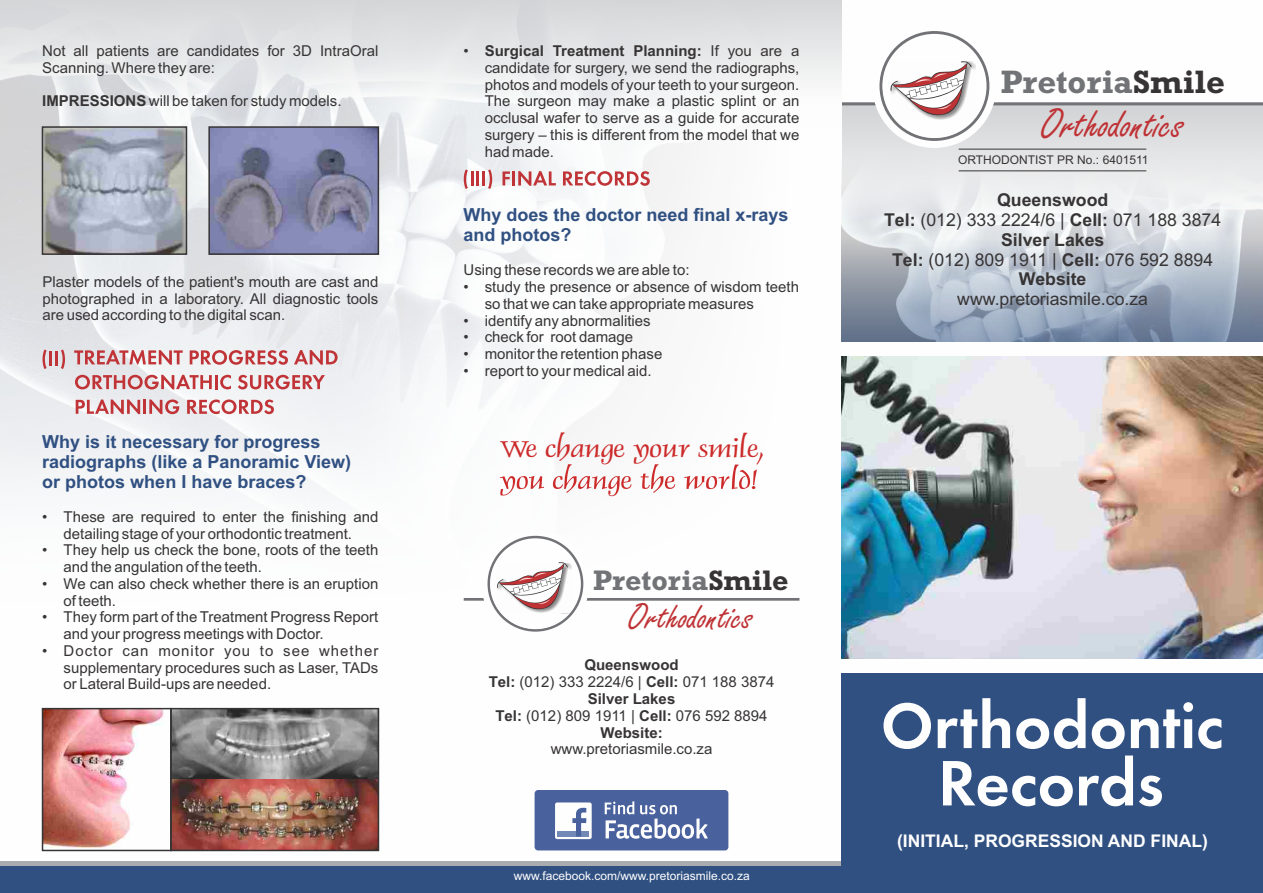
<style>
.page{position:relative;width:1263px;height:893px;background:#fff}
.page>*{position:absolute;margin:0;border:0;box-sizing:border-box;transform-origin:0 0}
.t1{font:45px "Freestyle Scr DEE";color:#bf3235}
.t2{font:39.15px "Freestyle Scr DEE";color:#bf3235}
.t3{font:700 32.85px "Rockwell";color:#727376}
.t4{font:700 28.65px "Rockwell";color:#727376}
.t5{font:26.1px "Arial";color:#cd2a2a;scale:1.24 1}
.t6{font:700 18px/20.1px "Arial";color:#305082}
.t7{font:17.7px/19.8px "Arial";color:#373435;text-align:center}
.t8{font:700 17.4px "Arial";color:#fefefe}
.t9{font:15px/16.8px "Arial";color:#373435}
.t10{font:12px "Arial";color:#fefefe}
.t11{font:12px "Arial";color:#373435}
.s1{font-weight:700}
.s2{color:#373435}
</style>
<div class="page">
<img style="left:0;top:127px;width:800px;height:474px">
<svg style="left:0;top:0;width:842px;height:127px"></svg>
<div style="left:0;top:861px;width:842px;height:32px;background:#305082"></div>
<hr style="left:0;top:861px;width:842px;height:4px;background:#a9abae">
<svg style="left:842px;top:243px;width:421px;height:99px;background:#a4b0c0"></svg>
<svg style="left:842px;top:143px;width:421px;height:100px;fill:#e8eaeb"></svg>
<div style="left:842px;top:659px;width:421px;height:234px;background:#305082"></div>
<img style="left:842px;top:356px;width:421px;height:303px">
<div style="left:842px;top:659px;width:421px;height:13px;background:#fefefe"></div>
<div style="left:535px;top:790px;width:193px;height:60px;background:#49619c;border-radius:4px"></div>
<svg style="left:605px;top:801px;width:103px;height:38px"></svg>
<div style="left:555px;top:802px;width:37px;height:37px;background:#fefefe;border-radius:2px"></div>
<div style="left:558px;top:831px;width:31px;height:5px;background:#7289b5"></div>
<svg style="left:572px;top:808px;width:14px;height:28px"></svg>
<div style="left:872px;top:24px;width:124px;height:124px;background:#fefefe;border-radius:50%"></div>
<svg style="left:842px;top:31px;width:421px;height:112px"></svg>
<hr style="left:959px;top:149px;width:187px;height:1px;background:#373435">
<hr style="left:959px;top:170px;width:187px;height:1px;background:#373435">
<svg style="left:883px;top:703px;width:48px;height:46px"></svg>
<svg style="left:938px;top:698px;width:72px;height:50px"></svg>
<svg style="left:1016px;top:698px;width:69px;height:51px"></svg>
<svg style="left:1092px;top:718px;width:33px;height:31px"></svg>
<svg style="left:1131px;top:702px;width:90px;height:47px"></svg>
<svg style="left:943px;top:761px;width:130px;height:45px"></svg>
<svg style="left:1079px;top:755px;width:54px;height:51px"></svg>
<svg style="left:1139px;top:775px;width:23px;height:31px"></svg>
<svg style="left:74px;top:350px;width:109px;height:15px"></svg>
<svg style="left:190px;top:350px;width:98px;height:15px"></svg>
<svg style="left:294px;top:350px;width:44px;height:15px"></svg>
<svg style="left:75px;top:375px;width:137px;height:14px"></svg>
<hr style="left:215px;top:375px;width:3px;height:14px;background:#c03437">
<svg style="left:220px;top:375px;width:11px;height:14px"></svg>
<svg style="left:238px;top:375px;width:87px;height:14px"></svg>
<svg style="left:76px;top:399px;width:64px;height:15px"></svg>
<hr style="left:143px;top:400px;width:3px;height:14px;background:#c03437">
<svg style="left:149px;top:399px;width:30px;height:15px"></svg>
<svg style="left:187px;top:399px;width:87px;height:15px"></svg>
<svg style="left:502px;top:171px;width:8px;height:14px"></svg>
<hr style="left:512px;top:171px;width:3px;height:14px;background:#c03437">
<svg style="left:518px;top:171px;width:38px;height:15px"></svg>
<svg style="left:563px;top:171px;width:87px;height:15px"></svg>
<svg style="left:500px;top:476px;width:44px;height:19px"></svg>
<svg style="left:553px;top:464px;width:79px;height:32px"></svg>
<svg style="left:641px;top:464px;width:34px;height:29px"></svg>
<svg style="left:684px;top:465px;width:73px;height:24px"></svg>
<img style="left:44px;top:128px;width:141px;height:125px">
<img style="left:210px;top:128px;width:167px;height:125px">
<svg style="left:43px;top:349px;width:4px;height:20px"></svg>
<hr style="left:49px;top:352px;width:3px;height:14px;background:#c03437">
<hr style="left:55px;top:352px;width:3px;height:14px;background:#c03437">
<svg style="left:61px;top:349px;width:4px;height:20px"></svg>
<svg style="left:464px;top:169px;width:15px;height:20px"></svg>
<hr style="left:482px;top:171px;width:3px;height:14px;background:#c03437">
<svg style="left:488px;top:169px;width:4px;height:20px"></svg>
<img style="left:44px;top:710px;width:120px;height:138px">
<img style="left:172px;top:710px;width:205px;height:139px">
<svg style="left:464px;top:534px;width:335px;height:98px"></svg>
<div style="left:42px;top:126px;width:145px;height:129px;border:1px solid #373435"></div>
<div style="left:208px;top:126px;width:171px;height:129px;border:1px solid #373435"></div>
<div style="left:42px;top:708px;width:130px;height:143px;border:1px solid #373435"></div>
<div style="left:170px;top:708px;width:209px;height:143px;border:1px solid #373435"></div>
<p class="t9" style="left:42px;top:44px;width:338px">Not all patients are candidates for 3D IntraOral<br>Scanning. Where they are:</p>
<p class="t9" style="left:42px;top:94px;width:301px"><span class="s1">IMPRESSIONS</span> will be taken for study models.</p>
<p class="t9" style="left:43px;top:275px;width:337px;text-align:justify">Plaster models of the patient's mouth are cast and photographed in a laboratory. All diagnostic tools are used according to the digital scan.</p>
<p class="t6" style="left:42px;top:433px;width:310px">Why is it necessary for progress radiographs (like a Panoramic View) or photos when I have braces?</p>
<p class="t9" style="left:42px;top:509px;width:338px;text-align:center">• These are required to enter the finishing and detailing stage of your orthodontic treatment.</p>
<p class="t9" style="left:64px;top:543px;width:316px;text-indent:-21px">• They help us check the bone, roots of the teeth and the angulation of the teeth.</p>
<p class="t9" style="left:64px;top:576px;width:316px;text-indent:-21px">• We can also check whether there is an eruption of teeth.</p>
<p class="t9" style="left:64px;top:610px;width:316px;text-indent:-21px">• They form part of the Treatment Progress Report and your progress meetings with Doctor.</p>
<p class="t9" style="left:64px;top:643px;width:316px;text-align:justify;text-indent:-21px">• Doctor can monitor you to see whether supplementary procedures such as Laser, TADs or Lateral Build-ups are needed.</p>
<p class="t9" style="left:485px;top:44px;width:316px;text-align:justify;text-indent:-21px">• <span class="s1">Surgical Treatment Planning:</span> If you are a candidate for surgery, we send the radiographs, photos and models of your teeth to your surgeon.<br>The surgeon may make a plastic splint or an occlusal wafer to serve as a guide for accurate surgery – this is different from the model that we had made.</p>
<p class="t6" style="left:463px;top:206px;width:327px">Why does the doctor need final x-rays and photos?</p>
<p class="t9" style="left:463px;top:263px;width:227px">Using these records we are able to:</p>
<p class="t9" style="left:485px;top:280px;width:316px;text-indent:-21px">• study the presence or absence of wisdom teeth so that we can take appropriate measures</p>
<p class="t9" style="left:463px;top:313px;width:189px">• identify any abnormalities</p>
<p class="t9" style="left:463px;top:330px;width:171px">• check for root damage</p>
<p class="t9" style="left:463px;top:347px;width:200px">• monitor the retention phase</p>
<p class="t9" style="left:463px;top:363px;width:190px">• report to your medical aid.</p>
<h3 class="t5" style="left:499px;top:437px;width:215px">We change your smile,</h3>
<h3 class="t4" style="left:593px;top:570px;width:197px">Pretoria<span class="s2">Smile</span></h3>
<h2 class="t2" style="left:629px;top:602px;width:126px">Orthodontics</h2>
<p class="t9" style="left:489px;top:658px;width:287px;text-align:center"><span class="s1">Queenswood<br>Tel:</span> (012) 333 2224/6 | <span class="s1">Cell:</span> 071 188 3874<br><span class="s1">Silver Lakes<br>Tel:</span> (012) 809 1911 | <span class="s1">Cell:</span> 076 592 8894<br><span class="s1">Website:</span></p>
<p class="t9" style="left:551px;top:742px;width:163px">www.pretoriasmile.co.za</p>
<p class="t10" style="left:514px;top:872px;width:238px">www.facebook.com/www.pretoriasmile.co.za</p>
<h3 class="t3" style="left:1001px;top:71px;width:226px">Pretoria<span class="s2">Smile</span></h3>
<h1 class="t1" style="left:1041px;top:107px;width:144px">Orthodontics</h1>
<p class="t11" style="left:958px;top:156px;width:192px">ORTHODONTIST PR No.: 6401511</p>
<p class="t7" style="left:884px;top:192px;width:339px"><span class="s1">Queenswood<br>Tel:</span> (012) 333 2224/6 | <span class="s1">Cell:</span> 071 188 3874<br><span class="s1">Silver Lakes<br>Tel:</span> (012) 809 1911 | <span class="s1">Cell:</span> 076 592 8894<br><span class="s1">Website</span></p>
<p class="t7" style="left:957px;top:291px;width:192px">www.pretoriasmile.co.za</p>
<p class="t8" style="left:897px;top:834px;width:312px">(INITIAL, PROGRESSION AND FINAL)</p>
</div>
